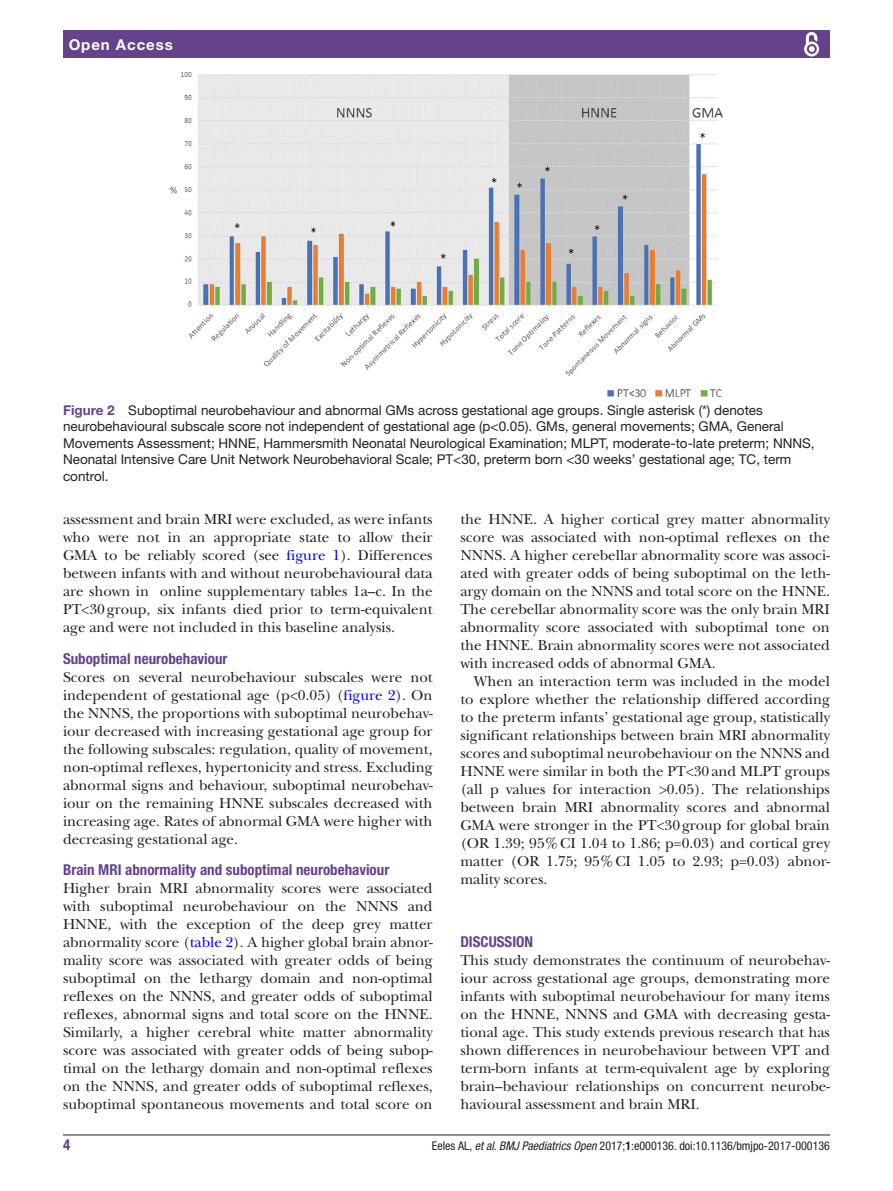
<style>
.page{position:relative;width:893px;height:1191px;background:#fff}
.page>*{position:absolute;margin:0;border:0;box-sizing:border-box;transform-origin:0 0}
.t1{font:15px/18px "New Baskerville";color:#231f20;text-align:justify}
.t2{font:700 condensed 15px "Helvetica Neue LT Std";color:#66428c}
.t3{font:700 15px "Helvetica Neue LT Std";letter-spacing:.065em;color:#fff}
.t4{font:13.5px/16.5px "Helvetica Neue LT Std";color:#231f20}
.t5{font:condensed 12px "Helvetica Neue LT Std";color:#231f20}
.s1{font-weight:700;color:#66428c}
.s2{color:#00f}
.s3{font-style:italic}
.s4{font-weight:700}
</style>
<div class="page">
<hr style="left:63px;top:1134px;width:767px;height:1px;background:#231f20">
<div style="left:63px;top:31px;width:767px;height:27px;background:#66428c"></div>
<svg style="left:804px;top:32px;width:15px;height:25px"></svg>
<img style="left:170px;top:73px;width:553px;height:323px">
<p class="t3" style="left:69px;top:35px;width:106px">Open Access</p>
<p class="t4" style="left:63px;top:401px;width:753px"><span class="s1">Figure 2</span> Suboptimal neurobehaviour and abnormal GMs across gestational age groups. Single asterisk (*) denotes neurobehavioural subscale score not independent of gestational age (p&lt;0.05). GMs, general movements; GMA, General Movements Assessment; HNNE, Hammersmith Neonatal Neurological Examination; MLPT, moderate-to-late preterm; NNNS, Neonatal Intensive Care Unit Network Neurobehavioral Scale; PT&lt;30, preterm born &lt;30 weeks’ gestational age; TC, term control.</p>
<p class="t1" style="left:63px;top:510px;width:371px">assessment and brain MRI were excluded, as were infants who were not in an appropriate state to allow their GMA to be reliably scored (see <span class="s2">figure 1</span>). Differences between infants with and without neurobehavioural data are shown in online supplementary tables 1a–c. In the PT&lt;30group, six infants died prior to term-equivalent age and were not included in this baseline analysis.</p>
<p class="t2" style="left:63px;top:649px;width:166px">Suboptimal neurobehaviour</p>
<p class="t1" style="left:63px;top:668px;width:371px">Scores on several neurobehaviour subscales were not independent of gestational age (p&lt;0.05) (<span class="s2">figure 2</span>). On the NNNS, the proportions with suboptimal neurobehav&shy;iour decreased with increasing gestational age group for the following subscales: regulation, quality of movement, non-optimal reflexes, hypertonicity and stress. Excluding abnormal signs and behaviour, suboptimal neurobehav&shy;iour on the remaining HNNE subscales decreased with increasing age. Rates of abnormal GMA were higher with decreasing gestational age.</p>
<p class="t2" style="left:63px;top:861px;width:328px">Brain MRI abnormality and suboptimal neurobehaviour</p>
<p class="t1" style="left:63px;top:879px;width:371px">Higher brain MRI abnormality scores were associated with suboptimal neurobehaviour on the NNNS and HNNE, with the exception of the deep grey matter abnormality score (<span class="s2">table 2</span>). A higher global brain abnor&shy;mality score was associated with greater odds of being suboptimal on the lethargy domain and non-optimal reflexes on the NNNS, and greater odds of suboptimal reflexes, abnormal signs and total score on the HNNE.<br>Similarly, a higher cerebral white matter abnormality score was associated with greater odds of being subop&shy;timal on the lethargy domain and non-optimal reflexes on the NNNS, and greater odds of suboptimal reflexes, suboptimal spontaneous movements and total score on</p>
<p class="t1" style="left:460px;top:510px;width:371px">the HNNE. A higher cortical grey matter abnormality score was associated with non-optimal reflexes on the NNNS. A higher cerebellar abnormality score was associ&shy;ated with greater odds of being suboptimal on the leth&shy;argy domain on the NNNS and total score on the HNNE.<br>The cerebellar abnormality score was the only brain MRI abnormality score associated with suboptimal tone on the HNNE. Brain abnormality scores were not associated with increased odds of abnormal GMA.</p>
<p class="t1" style="left:460px;top:672px;width:371px;text-indent:14px">When an interaction term was included in the model to explore whether the relationship differed according to the preterm infants’ gestational age group, statistically significant relationships between brain MRI abnormality scores and suboptimal neurobehaviour on the NNNS and HNNE were similar in both the PT&lt;30and MLPT groups (all p values for interaction &gt;0.05). The relationships between brain MRI abnormality scores and abnormal GMA were stronger in the PT&lt;30group for global brain (OR 1.39; 95%CI 1.04 to 1.86; p=0.03) and cortical grey matter (OR 1.75; 95%CI 1.05 to 2.93; p=0.03) abnor&shy;mality scores.</p>
<p class="t2" style="left:460px;top:933px;width:74px">Discussion</p>
<p class="t1" style="left:460px;top:951px;width:371px">This study demonstrates the continuum of neurobehav&shy;iour across gestational age groups, demonstrating more infants with suboptimal neurobehaviour for many items on the HNNE, NNNS and GMA with decreasing gesta&shy;tional age. This study extends previous research that has shown differences in neurobehaviour between VPT and term-born infants at term-equivalent age by exploring brain–behaviour relationships on concurrent neurobe&shy;havioural assessment and brain MRI.</p>
<p class="t2" style="left:63px;top:1135px;width:9px">4</p>
<p class="t5" style="left:432px;top:1138px;width:400px">Eeles AL, <span class="s3">et al</span>. <span class="s3">BMJ Paediatrics Open</span> 2017;<span class="s4">1</span>:e000136. doi:10.1136/bmjpo-2017-000136</p>
</div>
